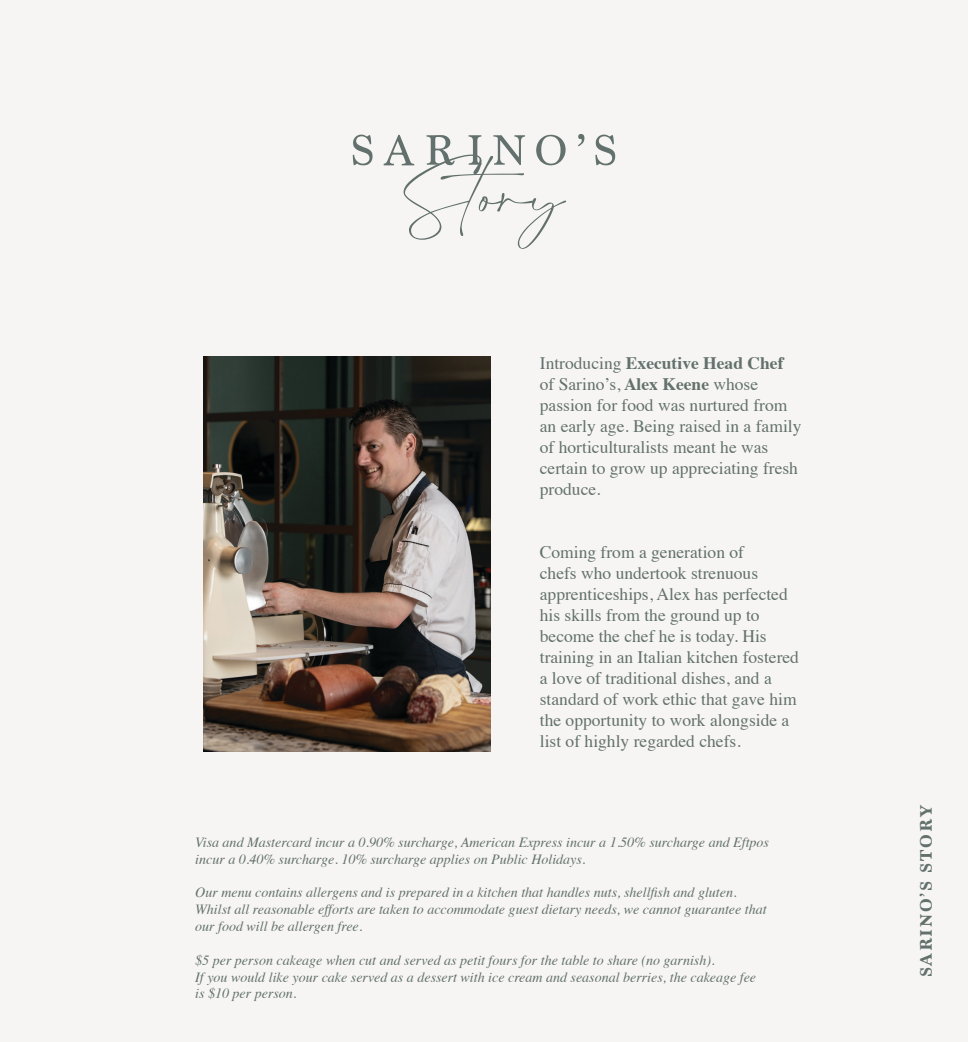
<style>
.page{position:relative;width:968px;height:1042px;background:#fff}
.page>*{position:absolute;margin:0;border:0;box-sizing:border-box;transform-origin:0 0}
.t1{font:99.92px "Salty Feathers";color:#62716d}
.t2{font:17.5px/21px "Times";color:#62716d}
.t3{font:700 17.5px "Marion";letter-spacing:.1em;color:#62716d}
.t4{font:italic 14px/16.8px "Times";color:#62716d}
.s1{font-weight:700}
</style>
<div class="page">
<div style="left:0;top:0;width:967px;height:1042px;background:#f7f5f3"></div>
<svg style="left:353px;top:135px;width:19px;height:30px"></svg>
<svg style="left:426px;top:135px;width:28px;height:30px"></svg>
<svg style="left:468px;top:135px;width:13px;height:30px"></svg>
<svg style="left:493px;top:135px;width:32px;height:30px"></svg>
<svg style="left:536px;top:135px;width:29px;height:30px"></svg>
<svg style="left:578px;top:134px;width:6px;height:12px"></svg>
<svg style="left:595px;top:135px;width:20px;height:30px"></svg>
<svg style="left:383px;top:135px;width:31px;height:30px"></svg>
<img style="left:203px;top:356px;width:287px;height:396px">
<p class="t1" style="left:403px;top:138px;width:163px">Story</p>
<p class="t2" style="left:539px;top:351px;width:263px">Introducing <span class="s1">Executive Head Chef </span>of Sarino’s, <span class="s1">Alex Keene</span> whose passion for food was nurtured from an early age. Being raised in a family of horticulturalists meant he was certain to grow up appreciating fresh produce.</p>
<p class="t2" style="left:539px;top:540px;width:261px">Coming from a generation of<br>chefs who undertook strenuous apprenticeships, Alex has perfected his skills from the ground up to become the chef he is today. His training in an Italian kitchen fostered a love of traditional dishes, and a standard of work ethic that gave him the opportunity to work alongside a list of highly regarded chefs.</p>
<p class="t4" style="left:195px;top:833px;width:575px">Visa and Mastercard incur a 0.90% surcharge, American Express incur a 1.50% surcharge and Eftpos incur a 0.40% surcharge. 10% surcharge applies on Public Holidays.</p>
<p class="t4" style="left:195px;top:883px;width:572px">Our menu contains allergens and is prepared in a kitchen that handles nuts, shellfish and gluten.<br>Whilst all reasonable efforts are taken to accommodate guest dietary needs, we cannot guarantee that our food will be allergen free.</p>
<p class="t4" style="left:195px;top:951px;width:562px">$5 per person cakeage when cut and served as petit fours for the table to share (no garnish).<br>If you would like your cake served as a dessert with ice cream and seasonal berries, the cakeage fee is $10 per person.</p>
<p class="t3" style="left:915px;top:977px;width:174px;rotate:-90deg">SARINO’S STORY</p>
</div>
